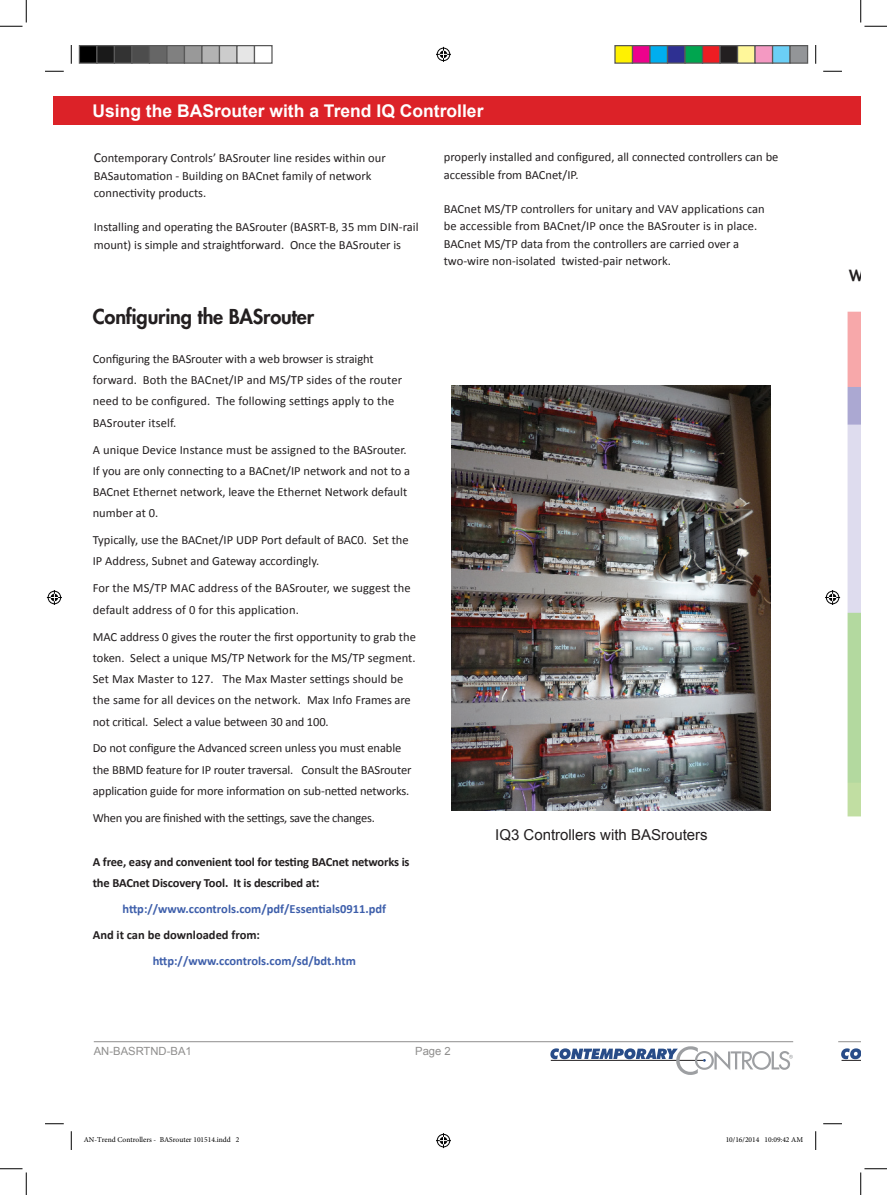
<style>
.page{position:relative;width:887px;height:1195px;background:#fff}
.page>*{position:absolute;margin:0;border:0;box-sizing:border-box;transform-origin:0 0}
.t1{font:800 20px "Futura";letter-spacing:-.01em;color:#231f20}
.t2{font:700 17.5px "Arial";color:#fff}
.t3{font:15px "Arial";color:#231f20}
.t4{font:12.5px/21.2px "Calibri";color:#231f20}
.t5{font:700 12.5px/21.2px "Calibri";letter-spacing:-.01em;color:#231f20}
.t6{font:700 12.5px "Calibri";color:#3e5fab}
.t7{font:12.5px "Calibri";letter-spacing:-.02em;color:#231f20}
.t8{font:11.25px "Arial";color:#8f8e8d}
.t9{font:7.5px "Minion Pro";color:#000}
.s1{font-size:13.75px}
</style>
<div class="page">
<hr style="left:94px;top:1041px;width:699px;height:1px;background:#8f8e8d">
<svg style="left:838px;top:1041px;width:22px;height:1px"></svg>
<img style="left:840px;top:311px;width:20px;height:506px">
<div style="left:54px;top:96px;width:806px;height:29px;background:#dc2228"></div>
<svg style="left:550px;top:1046px;width:242px;height:29px"></svg>
<svg style="left:841px;top:1048px;width:19px;height:13px"></svg>
<img style="left:452px;top:386px;width:318px;height:424px">
<svg style="left:45px;top:70px;width:19px;height:2px"></svg>
<svg style="left:823px;top:70px;width:19px;height:2px"></svg>
<svg style="left:45px;top:1123px;width:19px;height:1px"></svg>
<svg style="left:823px;top:1123px;width:19px;height:1px"></svg>
<svg style="left:70px;top:45px;width:2px;height:19px"></svg>
<svg style="left:70px;top:1131px;width:2px;height:19px"></svg>
<svg style="left:815px;top:45px;width:1px;height:19px"></svg>
<svg style="left:815px;top:1131px;width:1px;height:19px"></svg>
<svg style="left:0;top:0;width:27px;height:27px"></svg>
<svg style="left:0;top:1168px;width:27px;height:27px"></svg>
<svg style="left:860px;top:0;width:27px;height:27px"></svg>
<svg style="left:860px;top:1168px;width:27px;height:27px"></svg>
<svg style="left:436px;top:47px;width:15px;height:15px"></svg>
<svg style="left:436px;top:1133px;width:15px;height:15px"></svg>
<svg style="left:47px;top:590px;width:15px;height:15px"></svg>
<svg style="left:825px;top:590px;width:15px;height:15px"></svg>
<div style="left:79px;top:46px;width:18px;height:17px;background:#000"></div>
<div style="left:79px;top:45px;width:19px;height:19px;border:1px solid #595959"></div>
<div style="left:97px;top:46px;width:17px;height:17px;background:#1a1a1a"></div>
<div style="left:96px;top:45px;width:19px;height:19px;border:1px solid #595959"></div>
<div style="left:114px;top:46px;width:18px;height:17px;background:#333"></div>
<div style="left:114px;top:45px;width:18px;height:19px;border:1px solid #595959"></div>
<div style="left:132px;top:46px;width:17px;height:17px;background:#4d4d4d"></div>
<div style="left:131px;top:45px;width:19px;height:19px;border:1px solid #595959"></div>
<div style="left:149px;top:46px;width:18px;height:17px;background:#666"></div>
<div style="left:149px;top:45px;width:19px;height:19px;border:1px solid #595959"></div>
<div style="left:167px;top:46px;width:17px;height:17px;background:#808080"></div>
<div style="left:166px;top:45px;width:19px;height:19px;border:1px solid #595959"></div>
<div style="left:184px;top:46px;width:18px;height:17px;background:#999"></div>
<div style="left:184px;top:45px;width:18px;height:19px;border:1px solid #595959"></div>
<div style="left:202px;top:46px;width:17px;height:17px;background:#b3b3b3"></div>
<div style="left:201px;top:45px;width:19px;height:19px;border:1px solid #595959"></div>
<div style="left:219px;top:46px;width:18px;height:17px;background:#ccc"></div>
<div style="left:219px;top:45px;width:19px;height:19px;border:1px solid #595959"></div>
<div style="left:237px;top:46px;width:17px;height:17px;background:#e6e6e6"></div>
<div style="left:236px;top:45px;width:19px;height:19px;border:1px solid #595959"></div>
<div style="left:254px;top:45px;width:18px;height:19px;border:1px solid #595959"></div>
<div style="left:615px;top:46px;width:17px;height:17px;background:#fff101"></div>
<div style="left:614px;top:45px;width:19px;height:19px;border:1px solid #595959"></div>
<div style="left:632px;top:46px;width:18px;height:17px;background:#ed028c"></div>
<div style="left:632px;top:45px;width:18px;height:19px;border:1px solid #595959"></div>
<div style="left:650px;top:46px;width:17px;height:17px;background:#00aeef"></div>
<div style="left:649px;top:45px;width:19px;height:19px;border:1px solid #595959"></div>
<div style="left:667px;top:46px;width:18px;height:17px;background:#2e3092"></div>
<div style="left:667px;top:45px;width:18px;height:19px;border:1px solid #595959"></div>
<div style="left:685px;top:46px;width:17px;height:17px;background:#00a54f"></div>
<div style="left:684px;top:45px;width:19px;height:19px;border:1px solid #595959"></div>
<div style="left:702px;top:46px;width:18px;height:17px;background:#ee1d23"></div>
<div style="left:702px;top:45px;width:18px;height:19px;border:1px solid #595959"></div>
<div style="left:720px;top:46px;width:17px;height:17px;background:#231f20"></div>
<div style="left:719px;top:45px;width:19px;height:19px;border:1px solid #595959"></div>
<div style="left:737px;top:46px;width:18px;height:17px;background:#fff79a"></div>
<div style="left:737px;top:45px;width:18px;height:19px;border:1px solid #595959"></div>
<div style="left:755px;top:46px;width:17px;height:17px;background:#f499c2"></div>
<div style="left:754px;top:45px;width:19px;height:19px;border:1px solid #595959"></div>
<div style="left:772px;top:46px;width:18px;height:17px;background:#6bcff6"></div>
<div style="left:772px;top:45px;width:18px;height:19px;border:1px solid #595959"></div>
<div style="left:790px;top:46px;width:17px;height:17px;background:#939598"></div>
<div style="left:789px;top:45px;width:19px;height:19px;border:1px solid #595959"></div>
<h2 class="t2" style="left:92px;top:100px;width:392px">Using the BASrouter with a Trend IQ Controller</h2>
<p class="t4" style="left:94px;top:149px;width:293px;line-height:17.5px"><span class="s1">C</span>ontemporary Controls’ BASrouter line resides within our<br>BASautomation - Building on BACnet family of network connectivity products.</p>
<p class="t4" style="left:94px;top:219px;width:326px;line-height:17.5px">Installing and operating the BASrouter (BASRT-B, 35 mm DIN-rail mount) is simple and straightforward. Once the BASrouter is</p>
<h1 class="t1" style="left:93px;top:304px;width:223px">Configuring the BASrouter</h1>
<p class="t4" style="left:93px;top:348px;width:311px">Configuring the BASrouter with a web browser is straight forward. Both the BACnet/IP and MS/TP sides of the router need to be configured. The following settings apply to the BASrouter itself.</p>
<p class="t4" style="left:93px;top:439px;width:319px">A unique Device Instance must be assigned to the BASrouter.<br>If you are only connecting to a BACnet/IP network and not to a BACnet Ethernet network, leave the Ethernet Network default number at 0.</p>
<p class="t4" style="left:93px;top:529px;width:317px">Typically, use the BACnet/IP UDP Port default of BAC0. Set the<br>IP Address, Subnet and Gateway accordingly.</p>
<p class="t4" style="left:93px;top:578px;width:319px">For the MS/TP MAC address of the BASrouter, we suggest the default address of 0 for this application.</p>
<p class="t4" style="left:93px;top:626px;width:325px">MAC address 0 gives the router the first opportunity to grab the token. Select a unique MS/TP Network for the MS/TP segment.<br>Set Max Master to 127. The Max Master settings should be the same for all devices on the network. Max Info Frames are not critical. Select a value between 30 and 100.</p>
<p class="t4" style="left:93px;top:738px;width:320px">Do not configure the Advanced screen unless you must enable the BBMD feature for IP router traversal. Consult the BASrouter application guide for more information on sub-netted networks.</p>
<p class="t7" style="left:93px;top:810px;width:283px">When you are finished with the settings, save the changes.</p>
<p class="t5" style="left:93px;top:851px;width:318px">A free, easy and convenient tool for testing BACnet networks is the BACnet Discovery Tool. It is described at<span class="s1">:</span></p>
<p class="t6" style="left:122px;top:900px;width:265px">http://www.ccontrols.com/pdf/Essentials0911.pdf</p>
<p class="t5" style="left:93px;top:925px;width:169px">And it can be downloaded from:</p>
<p class="t6" style="left:153px;top:953px;width:205px">http://www.ccontrols.com/sd/bdt.htm</p>
<p class="t4" style="left:444px;top:148px;width:336px;line-height:17.5px">properly installed and configured, all connected controllers can be accessible from BACnet/IP.</p>
<p class="t4" style="left:444px;top:200px;width:322px;line-height:17.5px">BACnet MS/TP controllers for unitary and VAV applications can be accessible from BACnet/IP once the BASrouter is in place.<br>BACnet MS/TP data from the controllers are carried over a two-wire non-isolated twisted-pair network.</p>
<p class="t3" style="left:495px;top:825px;width:214px">IQ3 Controllers with BASrouters</p>
<p class="t8" style="left:94px;top:1043px;width:99px">AN-BASRTND-BA1</p>
<p class="t8" style="left:415px;top:1043px;width:37px">Page 2</p>
<p class="t9" style="left:84px;top:1135px;width:157px">AN-Trend Controllers - BASrouter 101514.indd 2</p>
<p class="t9" style="left:725px;top:1135px;width:79px">10/16/2014 10:09:42 AM</p>
</div>
